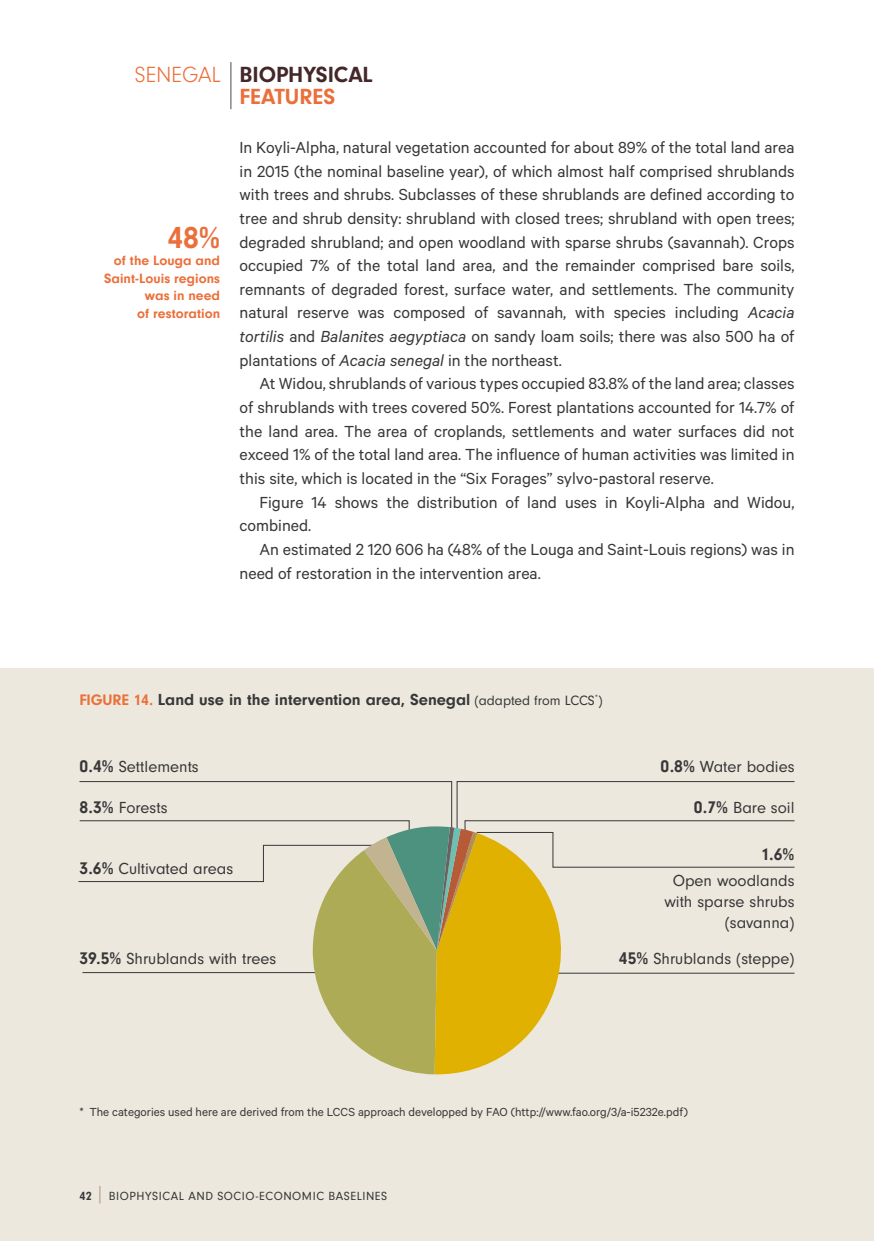
<style>
.page{position:relative;width:874px;height:1241px;background:#fff}
.page>*{position:absolute;margin:0;border:0;box-sizing:border-box;transform-origin:0 0}
.t1{font:700 31.5px "Neuzeit Grotesk";color:#eb6f3a}
.t2{font:700 22.75px/21.9px "Neuzeit Grotesk";color:#432729}
.t3{font:18.03px/23.6px "Calibre";color:#373739;text-align:justify}
.t4{font:700 17.5px "Neuzeit Grotesk";color:#373739}
.t5{font:16.62px/21px "Neuzeit Grotesk";color:#373739;text-align:right}
.t6{font:700 16.62px "Neuzeit Grotesk";color:#373739}
.t7{font:700 14px/17.5px "Neuzeit Grotesk";letter-spacing:.005em;color:#eb6f3a;text-align:right}
.t8{font:13.12px "Calibre";color:#373739}
.t9{font:12.25px "Neuzeit Grotesk";letter-spacing:.045em;color:#373739}
.s1{font-weight:300;color:#eb6f3a}
.s2{color:#eb6f3a}
.s3{font-style:italic}
.s4{font-size:15.75px;color:#eb6f3a}
.s5{font-weight:400;font-size:14px}
.s6{font-weight:700;font-size:17.5px}
.s7{font-weight:700}
.s8{font-weight:300;font-size:21px;color:#b0a097}
</style>
<div class="page">
<div style="left:0;top:668px;width:873px;height:572px;background:#ece8dd"></div>
<hr style="left:230px;top:62px;width:1px;height:47px;background:#373739">
<svg style="left:78px;top:781px;width:716px;height:294px"></svg>
<p class="t2" style="left:239px;top:64px;width:135px;text-indent:-105px"><span class="s1">SENEGAL</span> BIOPHYSICAL<br><span class="s2">FEATURES</span></p>
<h1 class="t1" style="left:167px;top:220px;width:54px">48%</h1>
<p class="t7" style="left:104px;top:252px;width:117px">of the Louga and<br>Saint-Louis regions was in need<br>of restoration</p>
<p class="t3" style="left:239px;top:135px;width:556px">In Koyli-Alpha, natural vegetation accounted for about 89% of the total land area in 2015 (the nominal baseline year), of which almost half comprised shrublands with trees and shrubs. Subclasses of these shrublands are defined according to tree and shrub density: shrubland with closed trees; shrubland with open trees; degraded shrubland; and open woodland with sparse shrubs (savannah). Crops occupied 7% of the total land area, and the remainder comprised bare soils, remnants of degraded forest, surface water, and settlements. The community natural reserve was composed of savannah, with species including <span class="s3">Acacia tortilis</span> and <span class="s3">Balanites aegyptiaca</span> on sandy loam soils; there was also 500 ha of plantations of <span class="s3">Acacia senegal</span> in the northeast.</p>
<p class="t3" style="left:239px;top:371px;width:556px;text-indent:20px">At Widou, shrublands of various types occupied 83.8% of the land area; classes of shrublands with trees covered 50%. Forest plantations accounted for 14.7% of the land area. The area of croplands, settlements and water surfaces did not exceed 1% of the total land area. The influence of human activities was limited in this site, which is located in the “Six Forages” sylvo-pastoral reserve.</p>
<p class="t3" style="left:239px;top:489px;width:556px;text-indent:20px">Figure 14 shows the distribution of land uses in Koyli-Alpha and Widou, combined.</p>
<p class="t3" style="left:239px;top:537px;width:556px;text-indent:20px">An estimated 2 120 606 ha (48% of the Louga and Saint-Louis regions) was in need of restoration in the intervention area.</p>
<p class="t6" style="left:79px;top:690px;width:524px"><span class="s4">FIGURE 14.</span> Land use in the intervention area, Senegal <span class="s5">(adapted from LCCS</span><sup>*</sup><span class="s5">)</span></p>
<p class="t5" style="left:79px;top:756px;width:121px"><span class="s6">0.4%</span> Settlements</p>
<p class="t5" style="left:660px;top:756px;width:135px"><span class="s6">0.8%</span> Water bodies</p>
<p class="t5" style="left:79px;top:797px;width:89px"><span class="s6">8.3%</span> Forests</p>
<p class="t5" style="left:693px;top:797px;width:102px"><span class="s6">0.7%</span> Bare soil</p>
<p class="t4" style="left:760px;top:843px;width:35px">1.6%</p>
<p class="t5" style="left:664px;top:869px;width:132px">Open woodlands with sparse shrubs (savanna)</p>
<p class="t5" style="left:79px;top:858px;width:155px"><span class="s6">3.6%</span> Cultivated areas</p>
<p class="t5" style="left:79px;top:947px;width:198px"><span class="s6">39.5%</span> Shrublands with trees</p>
<p class="t5" style="left:618px;top:947px;width:177px"><span class="s6">45%</span> Shrublands (steppe)</p>
<p class="t8" style="left:79px;top:1103px;width:609px">* The categories used here are derived from the LCCS approach developped by FAO (http://www.fao.org/3/a-i5232e.pdf)</p>
<p class="t9" style="left:79px;top:1189px;width:309px"><span class="s7">42</span> <span class="s8">|</span> BIOPHYSICAL AND SOCIO-ECONOMIC BASELINES</p>
</div>
